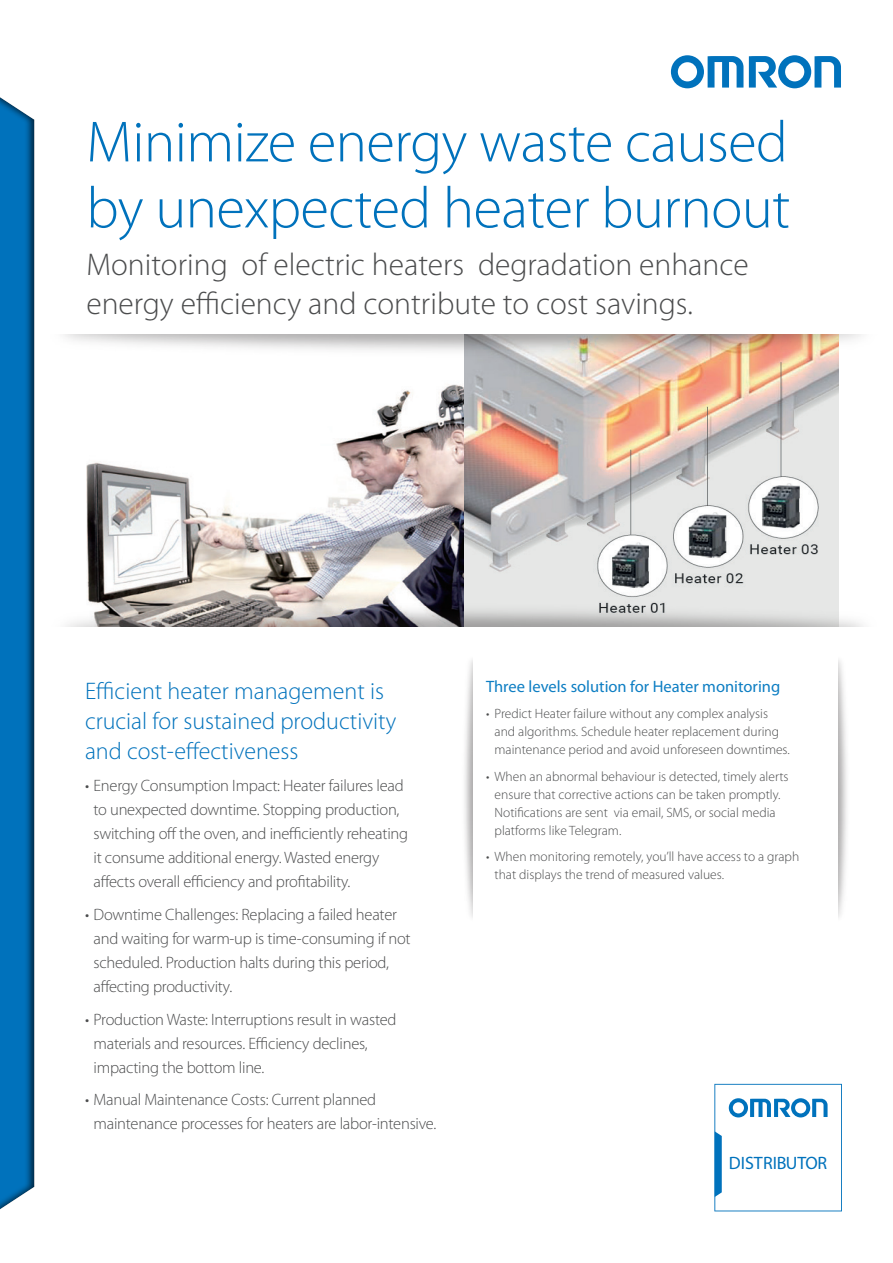
<style>
.page{position:relative;width:893px;height:1263px;background:#fff}
.page>*{position:absolute;margin:0;border:0;box-sizing:border-box;transform-origin:0 0}
.t1{font:300 58.5px/66px "Myriad Pro";letter-spacing:-.01em;color:#0072bc}
.t2{font:300 31.5px/39px "Myriad Pro";color:#4b4c4d}
.t3{font:300 24px/30px "Myriad Pro";color:#0072bc}
.t4{font:18px "Myriad Pro";color:#0072bc}
.t5{font:300 16.5px/24px "Myriad Pro";letter-spacing:-.015em;color:#4b4c4d}
.t6{font:16.5px "Myriad Pro";color:#0d7ec3}
.t7{font:300 13.5px/18px "Myriad Pro";color:#4b4c4d}
</style>
<div class="page">
<img style="left:86px;top:384px;width:378px;height:208px">
<img style="left:464px;top:369px;width:375px;height:223px">
<img style="left:66px;top:592px;width:798px;height:35px">
<div style="left:0;top:75px;width:35px;height:1158px;background:#231f20;opacity:.75"></div>
<img style="left:11px;top:334px;width:850px;height:35px">
<svg style="left:671px;top:55px;width:72px;height:33px"></svg>
<svg style="left:749px;top:55px;width:92px;height:33px"></svg>
<svg style="left:714px;top:1084px;width:128px;height:127px"></svg>
<img style="left:839px;top:660px;width:8px;height:257px">
<img style="left:464px;top:660px;width:9px;height:258px">
<h1 class="t1" style="left:86px;top:110px;width:705px">Minimize energy waste caused by unexpected heater burnout</h1>
<h2 class="t2" style="left:86px;top:246px;width:664px">Monitoring of electric heaters degradation enhance energy efficiency and contribute to cost savings.</h2>
<h3 class="t3" style="left:85px;top:676px;width:313px">Efficient heater management is crucial for sustained productivity and cost-effectiveness</h3>
<p class="t5" style="left:94px;top:774px;width:316px;text-indent:-8px">• Energy Consumption Impact: Heater failures lead to unexpected downtime. Stopping production, switching off the oven, and inefficiently reheating it consume additional energy. Wasted energy affects overall efficiency and profitability.</p>
<p class="t5" style="left:94px;top:903px;width:319px;text-indent:-8px">• Downtime Challenges: Replacing a failed heater and waiting for warm-up is time-consuming if not scheduled. Production halts during this period, affecting productivity.</p>
<p class="t5" style="left:94px;top:1007px;width:304px;text-indent:-8px">• Production Waste: Interruptions result in wasted materials and resources. Efficiency declines, impacting the bottom line.</p>
<p class="t5" style="left:94px;top:1088px;width:344px;text-indent:-8px">• Manual Maintenance Costs: Current planned maintenance processes for heaters are labor-intensive.</p>
<p class="t6" style="left:486px;top:677px;width:296px">Three levels solution for Heater monitoring</p>
<p class="t7" style="left:495px;top:705px;width:297px;text-indent:-9px">• Predict Heater failure without any complex analysis and algorithms. Schedule heater replacement during maintenance period and avoid unforeseen downtimes.</p>
<p class="t7" style="left:495px;top:767px;width:296px;text-indent:-9px">• When an abnormal behaviour is detected, timely alerts ensure that corrective actions can be taken promptly.<br>Notifications are sent via email, SMS, or social media platforms like Telegram.</p>
<p class="t7" style="left:495px;top:848px;width:306px;text-indent:-9px">• When monitoring remotely, you’ll have access to a graph that displays the trend of measured values.</p>
<p class="t4" style="left:729px;top:1152px;width:100px">DISTRIBUTOR</p>
</div>
